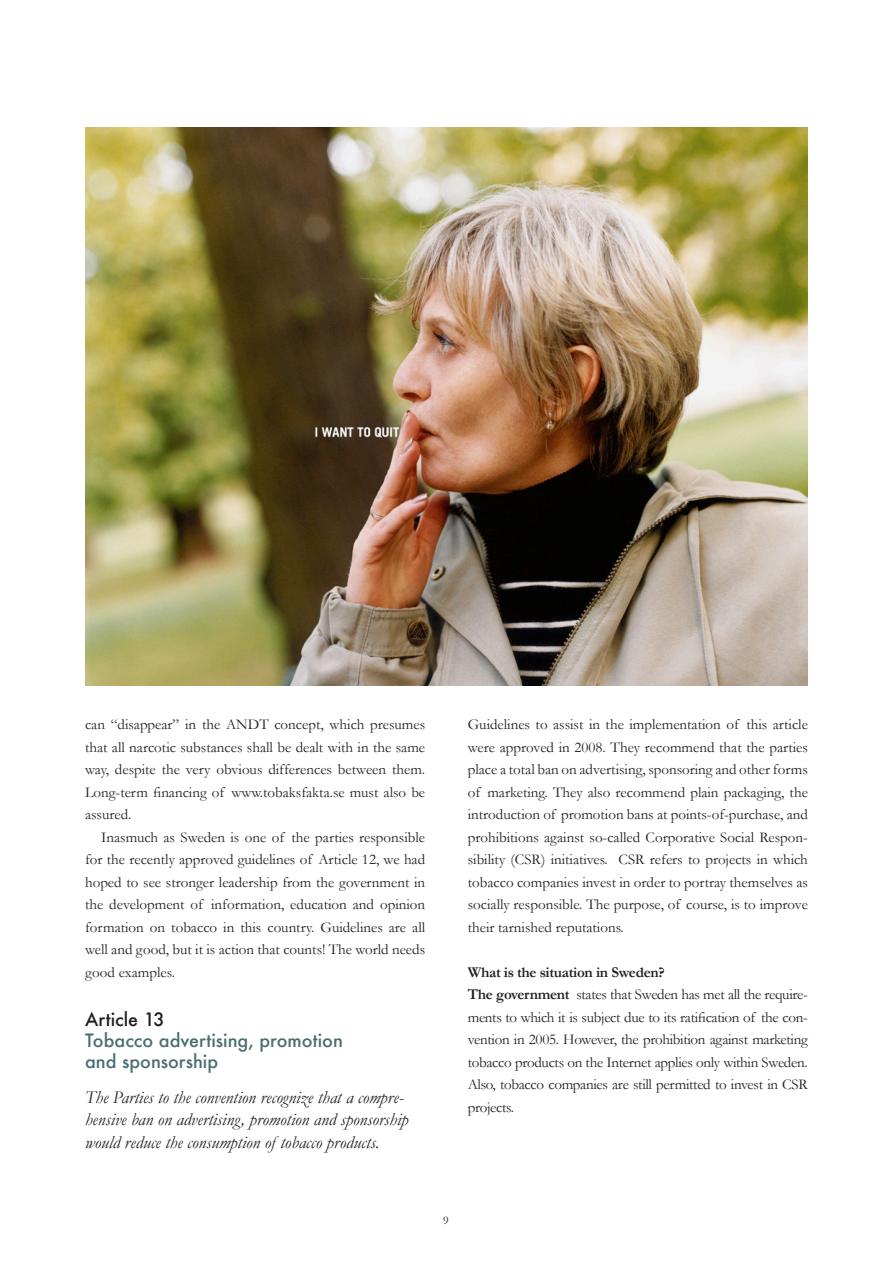
<style>
.page{position:relative;width:893px;height:1263px;background:#fff}
.page>*{position:absolute;margin:0;border:0;box-sizing:border-box;transform-origin:0 0}
.Underrubrik{font:italic 18px/22.5px "Garamond";color:#231f20}
.Underrubrik-2{font:500 18px/21px "Futura";color:#496e6f}
.Underrubrik-3{font:500 18px "Futura";color:#231f20}
.Brödtext{font:15px/22.5px "Garamond";color:#231f20;text-align:justify}
.Brödtext-2{font:700 15px "Garamond";letter-spacing:-.02em;color:#231f20}
.t1{font:12px "Garamond";color:#231f20}
.s1{font-weight:700}
</style>
<div class="page">
<img style="left:85px;top:128px;width:723px;height:557px">
<p class="Brödtext" style="left:85px;top:713px;width:342px">can “disappear” in the ANDT concept, which presumes that all narcotic substances shall be dealt with in the same way, despite the very obvious differences between them.<br>Long-term financing of www.tobaksfakta.se must also be assured.</p>
<p class="Brödtext" style="left:85px;top:825px;width:342px;text-indent:16px">Inasmuch as Sweden is one of the parties responsible for the recently approved guidelines of Article 12, we had hoped to see stronger leadership from the government in the development of information, education and opinion formation on tobacco in this country. Guidelines are all well and good, but it is action that counts! The world needs good examples.</p>
<p class="Underrubrik-3" style="left:85px;top:1007px;width:81px">Article 13</p>
<p class="Underrubrik-2" style="left:85px;top:1030px;width:259px">Tobacco advertising, promotion and sponsorship</p>
<p class="Underrubrik" style="left:85px;top:1085px;width:325px">The Parties to the convention recognize that a compre&shy;hensive ban on advertising, promotion and sponsorship would reduce the consumption of tobacco products.</p>
<p class="Brödtext" style="left:468px;top:713px;width:342px">Guidelines to assist in the implementation of this article were approved in 2008. They recommend that the parties place a total ban on advertising, sponsoring and other forms of marketing. They also recommend plain packaging, the introduction of promotion bans at points-of-purchase, and prohibitions against so-called Corporative Social Respon&shy;sibility (CSR) initiatives. CSR refers to projects in which tobacco companies invest in order to portray themselves as socially responsible. The purpose, of course, is to improve their tarnished reputations.</p>
<p class="Brödtext-2" style="left:468px;top:963px;width:198px">What is the situation in Sweden?</p>
<p class="Brödtext" style="left:468px;top:983px;width:342px"><span class="s1">The government</span> states that Sweden has met all the require&shy;ments to which it is subject due to its ratification of the con&shy;vention in 2005. However, the prohibition against marketing tobacco products on the Internet applies only within Sweden.<br>Also, tobacco companies are still permitted to invest in CSR projects.</p>
<p class="t1" style="left:443px;top:1213px;width:7px">9</p>
</div>
